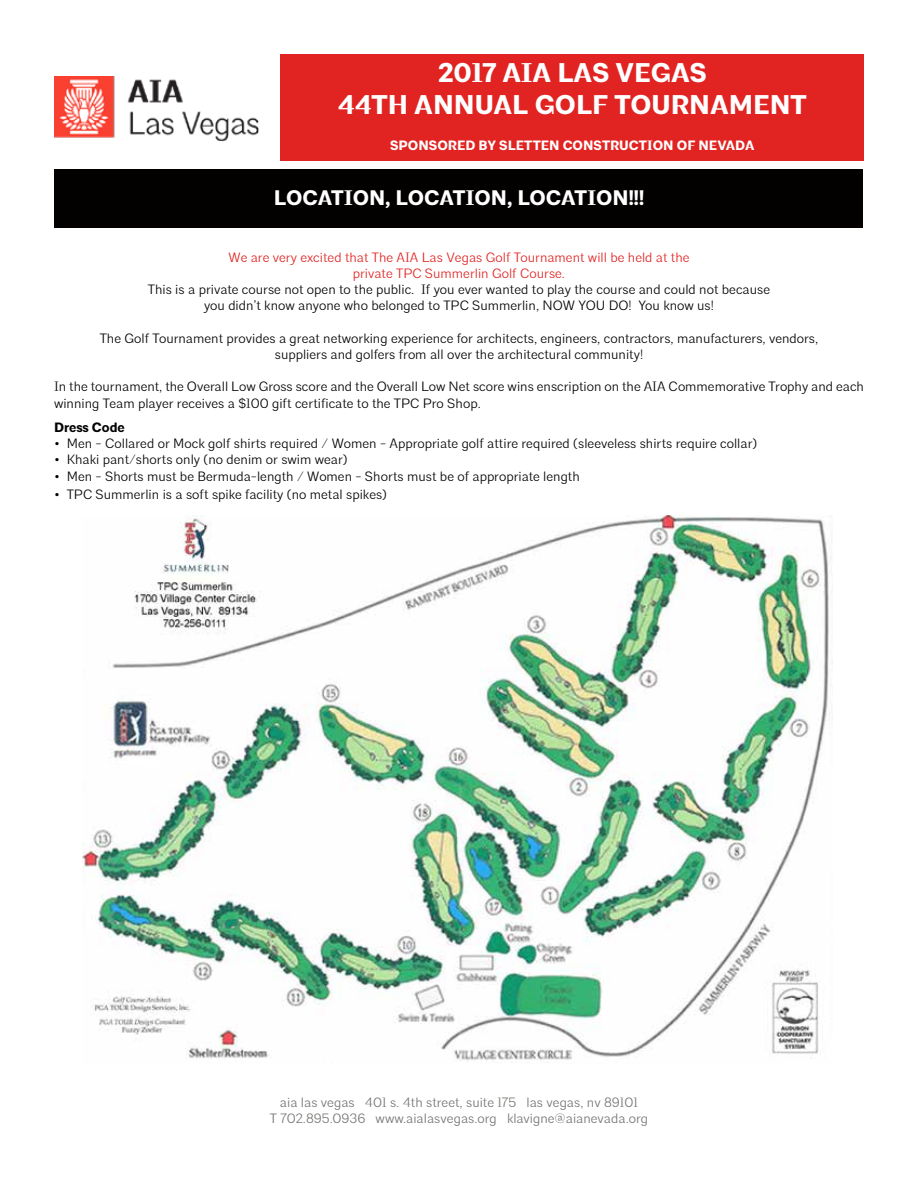
<style>
.page{position:relative;width:918px;height:1188px;background:#fff}
.page>*{position:absolute;margin:0;border:0;box-sizing:border-box;transform-origin:0 0}
.t1{font:700 27px/32.4px "Architype";color:#fff;text-align:center}
.t2{font:700 21px "Architype";color:#fff}
.t3{font:300 13.5px/16.2px "Architype";color:#030000;text-align:center}
.t4{font:300 13.5px/16.2px "Architype";color:#757472;text-align:center}
.t5{font:300 13.5px/16.2px "Architype";color:#e12321;text-align:center}
.t6{font:700 13.5px "Architype";color:#fff}
.t7{font:700 13.5px "Architype";color:#030000}
</style>
<div class="page">
<div style="left:281px;top:54px;width:583px;height:106px;background:#e12321"></div>
<div style="left:55px;top:170px;width:808px;height:58px;background:#030000"></div>
<img style="left:54px;top:77px;width:205px;height:64px">
<img style="left:82px;top:515px;width:750px;height:546px">
<h1 class="t1" style="left:338px;top:57px;width:470px">2017 AIA LAS VEGAS<br>44TH ANNUAL GOLF TOURNAMENT</h1>
<p class="t6" style="left:390px;top:137px;width:366px">SPONSORED BY SLETTEN CONSTRUCTION OF NEVADA</p>
<h2 class="t2" style="left:274px;top:185px;width:372px">LOCATION, LOCATION, LOCATION!!!</h2>
<p class="t5" style="left:229px;top:249px;width:462px">We are very excited that The AIA Las Vegas Golf Tournament will be held at the private TPC Summerlin Golf Course.</p>
<p class="t3" style="left:148px;top:282px;width:624px">This is a private course not open to the public. If you ever wanted to play the course and could not because you didn’t know anyone who belonged to TPC Summerlin, NOW YOU DO! You know us!</p>
<p class="t3" style="left:100px;top:330px;width:720px">The Golf Tournament provides a great networking experience for architects, engineers, contractors, manufacturers, vendors, suppliers and golfers from all over the architectural community!</p>
<p class="t3" style="left:54px;top:379px;width:812px;text-align:left">In the tournament, the Overall Low Gross score and the Overall Low Net score wins enscription on the AIA Commemorative Trophy and each winning Team player receives a $100 gift certificate to the TPC Pro Shop.</p>
<p class="t7" style="left:54px;top:419px;width:72px">Dress Code</p>
<p class="t3" style="left:54px;top:436px;width:705px">• Men - Collared or Mock golf shirts required / Women - Appropriate golf attire required (sleeveless shirts require collar)</p>
<p class="t3" style="left:54px;top:452px;width:295px">• Khaki pant/shorts only (no denim or swim wear)</p>
<p class="t3" style="left:54px;top:468px;width:527px">• Men - Shorts must be Bermuda-length / Women - Shorts must be of appropriate length</p>
<p class="t3" style="left:54px;top:486px;width:335px">• TPC Summerlin is a soft spike facility (no metal spikes)</p>
<p class="t4" style="left:270px;top:1094px;width:380px">aia las vegas 401 s. 4th street, suite 175 las vegas, nv 89101<br>T 702.895.0936 www.aialasvegas.org klavigne@aianevada.org</p>
</div>
